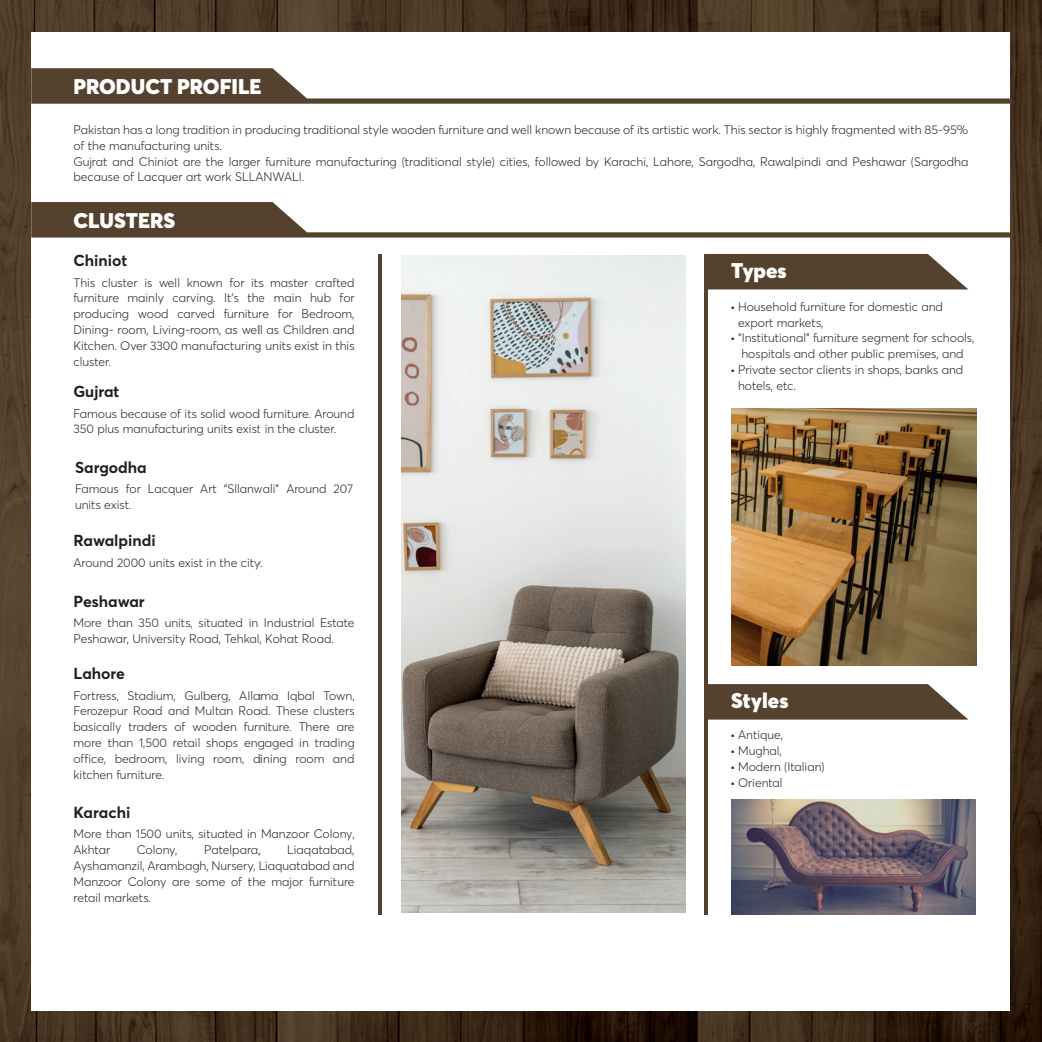
<style>
.page{position:relative;width:1042px;height:1042px;background:#fff}
.page>*{position:absolute;margin:0;border:0;box-sizing:border-box;transform-origin:0 0}
.t1{font:900 21px "Averta";color:#fff}
.t2{font:700 15.75px "Averta";color:#231f20}
.t3{font:300 12.25px/15.8px "Averta";color:#231f20}
.s1{font-family:"Myriad Pro";font-weight:400}
</style>
<div class="page">
<img style="left:0;top:0;width:1041px;height:1041px">
<div style="left:32px;top:32px;width:978px;height:978px;background:#fff"></div>
<svg style="left:31px;top:68px;width:979px;height:36px"></svg>
<svg style="left:31px;top:202px;width:979px;height:35px"></svg>
<svg style="left:708px;top:254px;width:260px;height:35px;background:#60503d"></svg>
<svg style="left:708px;top:684px;width:260px;height:35px;background:#61503e"></svg>
<hr style="left:378px;top:254px;width:3px;height:660px;background:#54422e">
<hr style="left:704px;top:254px;width:4px;height:660px;background:#54422e">
<img style="left:401px;top:256px;width:284px;height:656px">
<img style="left:731px;top:408px;width:245px;height:257px">
<img style="left:731px;top:799px;width:245px;height:115px">
<h1 class="t1" style="left:73px;top:71px;width:190px">PRODUCT PROFILE</h1>
<p class="t3" style="left:73px;top:121px;width:896px">Pakistan has a long tradition in producing traditional style wooden furniture and well known because of its artistic work. This sector is highly fragmented with 85-95% of the manufacturing units.<br>Gujrat and Chiniot are the larger furniture manufacturing (traditional style) cities, followed by Karachi, Lahore, Sargodha, Rawalpindi and Peshawar (Sargodha because of Lacquer art work SLLANWALI.</p>
<h1 class="t1" style="left:73px;top:206px;width:103px">CLUSTERS</h1>
<p class="t2" style="left:73px;top:250px;width:55px">Chiniot</p>
<p class="t3" style="left:73px;top:274px;width:283px;text-align:justify">This cluster is well known for its master crafted furniture mainly carving. It’s the main hub for producing wood carved furniture for Bedroom, Dining- room, Living-room, as well as Children and Kitchen. Over 3300 manufacturing units exist in this cluster.</p>
<p class="t2" style="left:73px;top:381px;width:47px">Gujrat</p>
<p class="t3" style="left:73px;top:405px;width:283px">Famous because of its solid wood furniture. Around<br>350 plus manufacturing units exist in the cluster.</p>
<p class="t2" style="left:75px;top:456px;width:73px">Sargodha</p>
<p class="t3" style="left:75px;top:480px;width:279px">Famous for Lacquer Art “Sllanwali” Around 207 units exist.</p>
<p class="t2" style="left:73px;top:529px;width:84px">Rawalpindi</p>
<p class="t3" style="left:73px;top:554px;width:191px">Around 2000 units exist in the city.</p>
<p class="t2" style="left:73px;top:590px;width:73px">Peshawar</p>
<p class="t3" style="left:73px;top:614px;width:283px">More than 350 units, situated in Industrial Estate<br>Peshawar, University Road, Tehkal, Kohat Road.</p>
<p class="t2" style="left:73px;top:662px;width:53px">Lahore</p>
<p class="t3" style="left:73px;top:687px;width:283px;text-align:justify">Fortress, Stadium, Gulberg, AIlama Iqbal Town, Ferozepur Road and Multan Road. These clusters basically traders of wooden furniture. There are more than 1,500 retail shops engaged in trading office, bedroom, living room, dining room and kitchen furniture.</p>
<p class="t2" style="left:73px;top:801px;width:58px">Karachi</p>
<p class="t3" style="left:73px;top:825px;width:283px">More than 1500 units, situated in Manzoor Colony,<br>Akhtar</p>
<p class="t3" style="left:73px;top:841px;width:283px;text-align:justify;text-indent:214px">Liaqatabad, Ayshamanzil, Arambagh, Nursery, Liaquatabad and Manzoor Colony are some of the major furniture retail markets.</p>
<p class="t3" style="left:137px;top:841px;width:42px">Colony,</p>
<p class="t3" style="left:204px;top:841px;width:58px">Patelpara,</p>
<h1 class="t1" style="left:731px;top:255px;width:57px">Types</h1>
<p class="t3" style="left:738px;top:298px;width:206px;text-indent:-7px"><span class="s1">•</span> Household furniture for domestic and export markets,</p>
<p class="t3" style="left:731px;top:330px;width:245px;text-align:center"><span class="s1">•</span> “Institutional” furniture segment for schools, hospitals and other public premises, and</p>
<p class="t3" style="left:738px;top:361px;width:227px;text-indent:-7px"><span class="s1">•</span> Private sector clients in shops, banks and hotels, etc.</p>
<h1 class="t1" style="left:731px;top:685px;width:59px">Styles</h1>
<p class="t3" style="left:731px;top:726px;width:53px"><span class="s1">•</span> Antique,</p>
<p class="t3" style="left:731px;top:742px;width:52px"><span class="s1">•</span> Mughal,</p>
<p class="t3" style="left:731px;top:758px;width:95px"><span class="s1">•</span> Modern (Italian)</p>
<p class="t3" style="left:731px;top:774px;width:53px"><span class="s1">•</span> Oriental</p>
</div>
